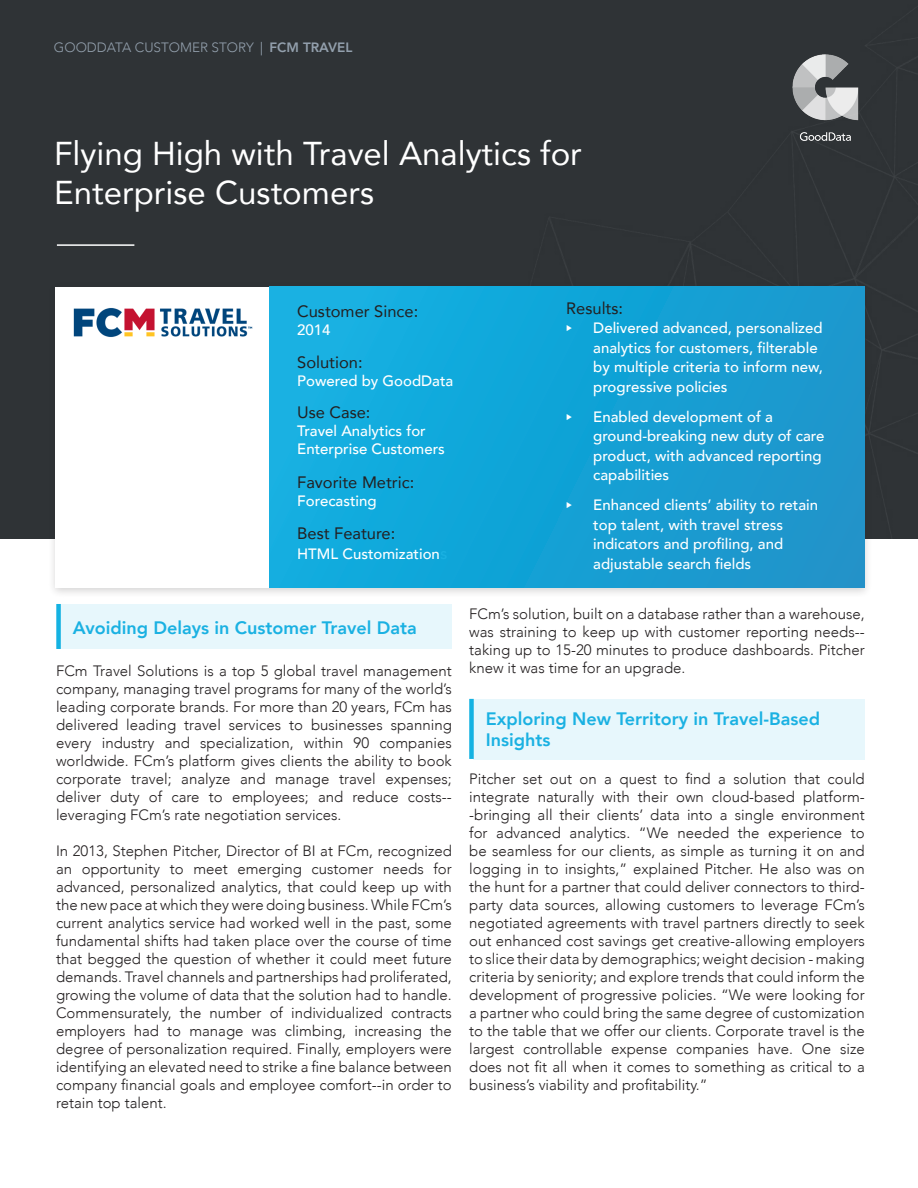
<style>
.page{position:relative;width:918px;height:1188px;background:#fff}
.page>*{position:absolute;margin:0;border:0;box-sizing:border-box;transform-origin:0 0}
.t1{font:33px "Avenir";color:#fff}
.t2{font:800 18px/21.6px "Avenir";color:#1ab1e2}
.t3{font:16.5px "Avenir";color:#231f20}
.t4{font:300 15px/18px "Avenir";color:#231f20;text-align:justify}
.t5{font:500 15px/19.5px "Avenir";color:#fff}
.t6{font:15px "Geneva";color:#fff}
.t7{font:300 13.5px "Avenir";color:#93a0ad}
.s1{font-family:"Minion Pro";font-weight:400}
.s2{font-weight:800}
.s3{font-size:16.5px;color:#1ab1e2}
</style>
<div class="page">
<div style="left:0;top:0;width:918px;height:539px;background:#2f3336"></div>
<div style="left:47px;top:282px;width:826px;height:317px;background:#231f20;opacity:.2"></div>
<div style="left:55px;top:287px;width:809px;height:301px;background:#fff"></div>
<div style="left:270px;top:287px;width:594px;height:301px;background:linear-gradient(to right,#10b1e2,#1b95cb)"></div>
<hr style="left:57px;top:244px;width:77px;height:2px;background:#fff">
<img style="left:788px;top:49px;width:75px;height:99px">
<div style="left:56px;top:604px;width:5px;height:45px;background:#14b2e2"></div>
<div style="left:469px;top:699px;width:5px;height:60px;background:#14b2e2"></div>
<div style="left:61px;top:604px;width:391px;height:45px;background:#e7f7fc"></div>
<div style="left:474px;top:699px;width:391px;height:60px;background:#e7f7fc"></div>
<img style="left:73px;top:308px;width:180px;height:29px">
<p class="t7" style="left:54px;top:39px;width:300px">GOODDATA CUSTOMER STORY <span class="s1">|</span> <span class="s2">FCM TRAVEL</span></p>
<p class="t1" style="left:54px;top:127px;width:529px">Flying High with Travel Analytics for</p>
<p class="t1" style="left:54px;top:166px;width:321px">Enterprise Customers</p>
<p class="t3" style="left:297px;top:298px;width:123px">Customer Since:</p>
<p class="t5" style="left:297px;top:320px;width:35px">2014</p>
<p class="t3" style="left:297px;top:349px;width:67px">Solution:</p>
<p class="t5" style="left:297px;top:370px;width:158px">Powered by GoodData</p>
<p class="t3" style="left:297px;top:399px;width:75px">Use Case:</p>
<p class="t5" style="left:297px;top:420px;width:130px">Travel Analytics for</p>
<p class="t5" style="left:297px;top:438px;width:149px">Enterprise Customers</p>
<p class="t3" style="left:297px;top:469px;width:119px">Favorite Metric:</p>
<p class="t5" style="left:297px;top:490px;width:81px">Forecasting</p>
<p class="t3" style="left:297px;top:520px;width:100px">Best Feature:</p>
<p class="t5" style="left:297px;top:543px;width:152px">HTML Customization<span class="s3">s</span></p>
<p class="t2" style="left:73px;top:617px;width:346px">Avoiding Delays in Customer Travel Data</p>
<p class="t4" style="left:56px;top:662px;width:397px">FCm Travel Solutions is a top 5 global travel management company, managing travel programs for many of the world’s leading corporate brands. For more than 20 years, FCm has delivered leading travel services to businesses spanning every industry and specialization, within 90 companies worldwide. FCm’s platform gives clients the ability to book corporate travel; analyze and manage travel expenses; deliver duty of care to employees; and reduce costs-- leveraging FCm’s rate negotiation services.</p>
<p class="t4" style="left:56px;top:842px;width:397px">In 2013, Stephen Pitcher, Director of BI at FCm, recognized an opportunity to meet emerging customer needs for advanced, personalized analytics, that could keep up with the new pace at which they were doing business. While FCm’s current analytics service had worked well in the past, some fundamental shifts had taken place over the course of time that begged the question of whether it could meet future demands. Travel channels and partnerships had proliferated, growing the volume of data that the solution had to handle.<br>Commensurately, the number of individualized contracts employers had to manage was climbing, increasing the degree of personalization required. Finally, employers were identifying an elevated need to strike a fine balance between company financial goals and employee comfort--in order to retain top talent.</p>
<p class="t3" style="left:566px;top:295px;width:58px">Results:</p>
<p class="t6" style="left:566px;top:319px;width:8px">‣</p>
<p class="t5" style="left:593px;top:318px;width:231px">Delivered advanced, personalized analytics for customers, filterable by multiple criteria to inform new, progressive policies</p>
<p class="t6" style="left:566px;top:408px;width:8px">‣</p>
<p class="t5" style="left:593px;top:406px;width:233px">Enabled development of a ground-breaking new duty of care product, with advanced reporting capabilities</p>
<p class="t6" style="left:566px;top:496px;width:8px">‣</p>
<p class="t5" style="left:593px;top:495px;width:227px">Enhanced clients’ ability to retain top talent, with travel stress indicators and profiling, and adjustable search fields</p>
<p class="t4" style="left:469px;top:605px;width:397px">FCm’s solution, built on a database rather than a warehouse, was straining to keep up with customer reporting needs-- taking up to 15-20 minutes to produce dashboards. Pitcher knew it was time for an upgrade.</p>
<p class="t2" style="left:486px;top:708px;width:336px">Exploring New Territory in Travel-Based<br>Insights</p>
<p class="t4" style="left:469px;top:770px;width:397px">Pitcher set out on a quest to find a solution that could integrate naturally with their own cloud-based platform--bringing all their clients’ data into a single environment for advanced analytics. “We needed the experience to be seamless for our clients, as simple as turning it on and logging in to insights,” explained Pitcher. He also was on the hunt for a partner that could deliver connectors to third&shy;party data sources, allowing customers to leverage FCm’s negotiated agreements with travel partners directly to seek out enhanced cost savings get creative-allowing employers to slice their data by demographics; weight decision - making criteria by seniority; and explore trends that could inform the development of progressive policies. “We were looking for a partner who could bring the same degree of customization to the table that we offer our clients. Corporate travel is the largest controllable expense companies have. One size does not fit all when it comes to something as critical to a business’s viability and profitability.”</p>
</div>
